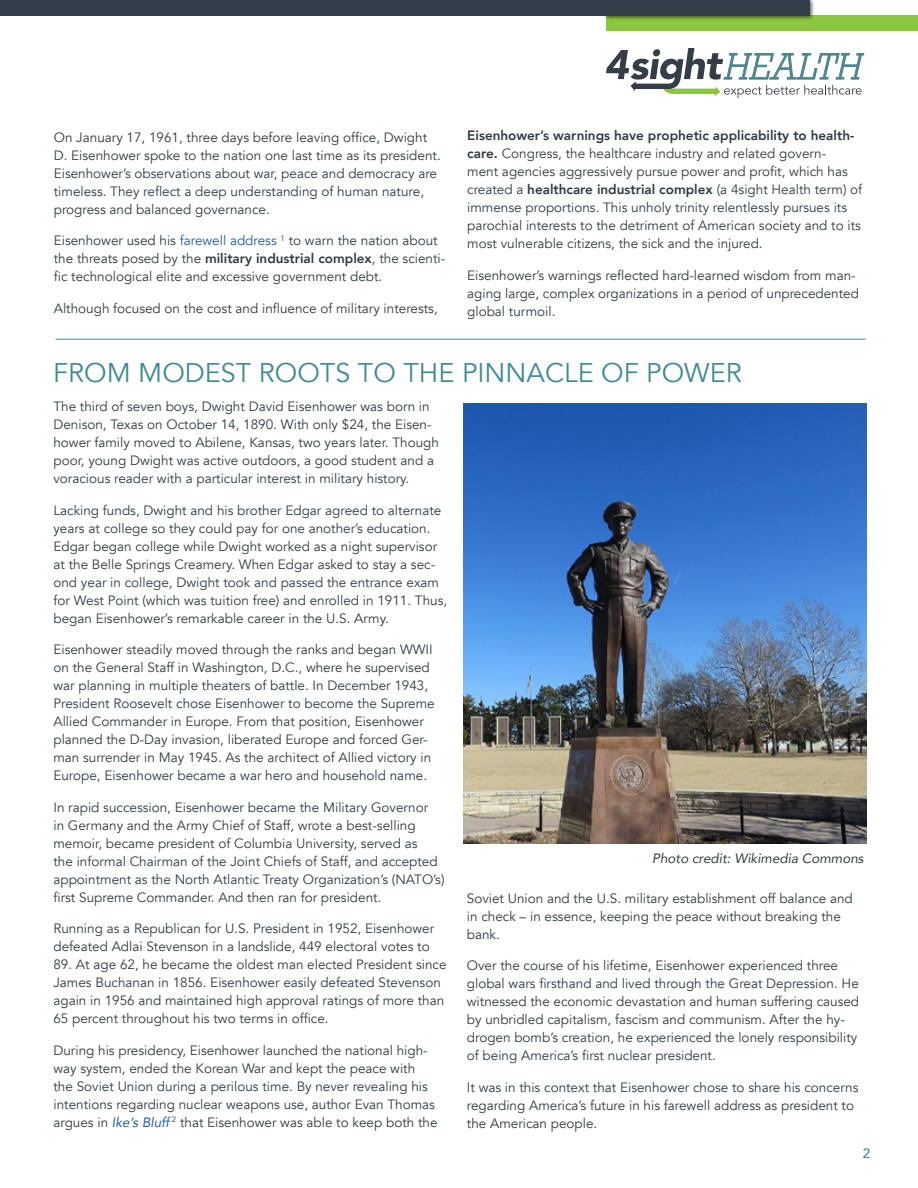
<style>
.page{position:relative;width:918px;height:1188px;background:#fff}
.page>*{position:absolute;margin:0;border:0;box-sizing:border-box;transform-origin:0 0}
.t1{font:27px "Avenir";color:#3e8b94}
.t2{font:13.5px/18px "Avenir";color:#303c42}
.t3{font:italic 13.5px "Avenir";color:#303c42}
.t4{font:500 13.5px "Avenir";color:#3e8b94}
.s1{color:#215e9e}
.s2{font-weight:800}
.s3{font-style:italic;color:#215e9e}
</style>
<div class="page">
<img style="left:464px;top:403px;width:402px;height:441px">
<svg style="left:606px;top:48px;width:258px;height:50px"></svg>
<div style="left:606px;top:16px;width:312px;height:15px;background:#8dc63f"></div>
<div style="left:604px;top:0;width:211px;height:21px;background:#000;opacity:.75"></div>
<div style="left:0;top:0;width:810px;height:16px;background:#333e48"></div>
<hr style="left:56px;top:339px;width:810px;height:1px;background:#3e8b94">
<p class="t2" style="left:54px;top:128px;width:388px">On January 17, 1961, three days before leaving office, Dwight D. Eisenhower spoke to the nation one last time as its president.<br>Eisenhower’s observations about war, peace and democracy are timeless. They reflect a deep understanding of human nature, progress and balanced governance.</p>
<p class="t2" style="left:54px;top:232px;width:393px">Eisenhower used his <span class="s1">farewell address</span> <sup>1</sup> to warn the nation about the threats posed by the <span class="s2">military industrial complex</span>, the scienti&shy;fic technological elite and excessive government debt.</p>
<p class="t2" style="left:54px;top:299px;width:386px">Although focused on the cost and influence of military interests,</p>
<p class="t2" style="left:467px;top:127px;width:397px"><span class="s2">Eisenhower’s warnings have prophetic applicability to health&shy;care.</span> Congress, the healthcare industry and related govern-<br>ment agencies aggressively pursue power and profit, which has created a <span class="s2">healthcare industrial complex</span> (a 4sight Health term) of immense proportions. This unholy trinity relentlessly pursues its parochial interests to the detriment of American society and to its most vulnerable citizens, the sick and the injured.</p>
<p class="t2" style="left:467px;top:266px;width:393px">Eisenhower’s warnings reflected hard-learned wisdom from man&shy;aging large, complex organizations in a period of unprecedented global turmoil.</p>
<h1 class="t1" style="left:53px;top:356px;width:690px">FROM MODEST ROOTS TO THE PINNACLE OF POWER</h1>
<p class="t2" style="left:53px;top:398px;width:387px">The third of seven boys, Dwight David Eisenhower was born in Denison, Texas on October 14, 1890. With only $24, the Eisen&shy;hower family moved to Abilene, Kansas, two years later. Though poor, young Dwight was active outdoors, a good student and a voracious reader with a particular interest in military history.</p>
<p class="t2" style="left:53px;top:501px;width:395px">Lacking funds, Dwight and his brother Edgar agreed to alternate years at college so they could pay for one another’s education.<br>Edgar began college while Dwight worked as a night supervisor at the Belle Springs Creamery. When Edgar asked to stay a sec&shy;ond year in college, Dwight took and passed the entrance exam for West Point (which was tuition free) and enrolled in 1911. Thus, began Eisenhower’s remarkable career in the U.S. Army.</p>
<p class="t2" style="left:53px;top:641px;width:383px">Eisenhower steadily moved through the ranks and began WWII on the General Staff in Washington, D.C., where he supervised war planning in multiple theaters of battle. In December 1943, President Roosevelt chose Eisenhower to become the Supreme Allied Commander in Europe. From that position, Eisenhower planned the D-Day invasion, liberated Europe and forced Ger&shy;man surrender in May 1945. As the architect of Allied victory in Europe, Eisenhower became a war hero and household name.</p>
<p class="t2" style="left:53px;top:798px;width:393px">In rapid succession, Eisenhower became the Military Governor<br>in Germany and the Army Chief of Staff, wrote a best-selling memoir, became president of Columbia University, served as<br>the informal Chairman of the Joint Chiefs of Staff, and accepted appointment as the North Atlantic Treaty Organization’s (NATO’s) first Supreme Commander. And then ran for president.</p>
<p class="t2" style="left:53px;top:920px;width:382px">Running as a Republican for U.S. President in 1952, Eisenhower defeated Adlai Stevenson in a landslide, 449 electoral votes to</p>
<p class="t2" style="left:53px;top:956px;width:395px">89. At age 62, he became the oldest man elected President since James Buchanan in 1856. Eisenhower easily defeated Stevenson again in 1956 and maintained high approval ratings of more than 65 percent throughout his two terms in office.</p>
<p class="t2" style="left:53px;top:1041px;width:386px">During his presidency, Eisenhower launched the national high&shy;way system, ended the Korean War and kept the peace with the Soviet Union during a perilous time. By never revealing his intentions regarding nuclear weapons use, author Evan Thomas argues in <span class="s3">Ike’s Bluff</span> <sup>2</sup> that Eisenhower was able to keep both the</p>
<p class="t3" style="left:652px;top:850px;width:213px">Photo credit: Wikimedia Commons</p>
<p class="t2" style="left:467px;top:890px;width:388px">Soviet Union and the U.S. military establishment off balance and in check – in essence, keeping the peace without breaking the bank.</p>
<p class="t2" style="left:467px;top:957px;width:394px">Over the course of his lifetime, Eisenhower experienced three global wars firsthand and lived through the Great Depression. He witnessed the economic devastation and human suffering caused by unbridled capitalism, fascism and communism. After the hy&shy;drogen bomb’s creation, he experienced the lonely responsibility of being America’s first nuclear president.</p>
<p class="t2" style="left:467px;top:1079px;width:393px">It was in this context that Eisenhower chose to share his concerns regarding America’s future in his farewell address as president to the American people.</p>
<p class="t4" style="left:863px;top:1142px;width:9px">2</p>
</div>
